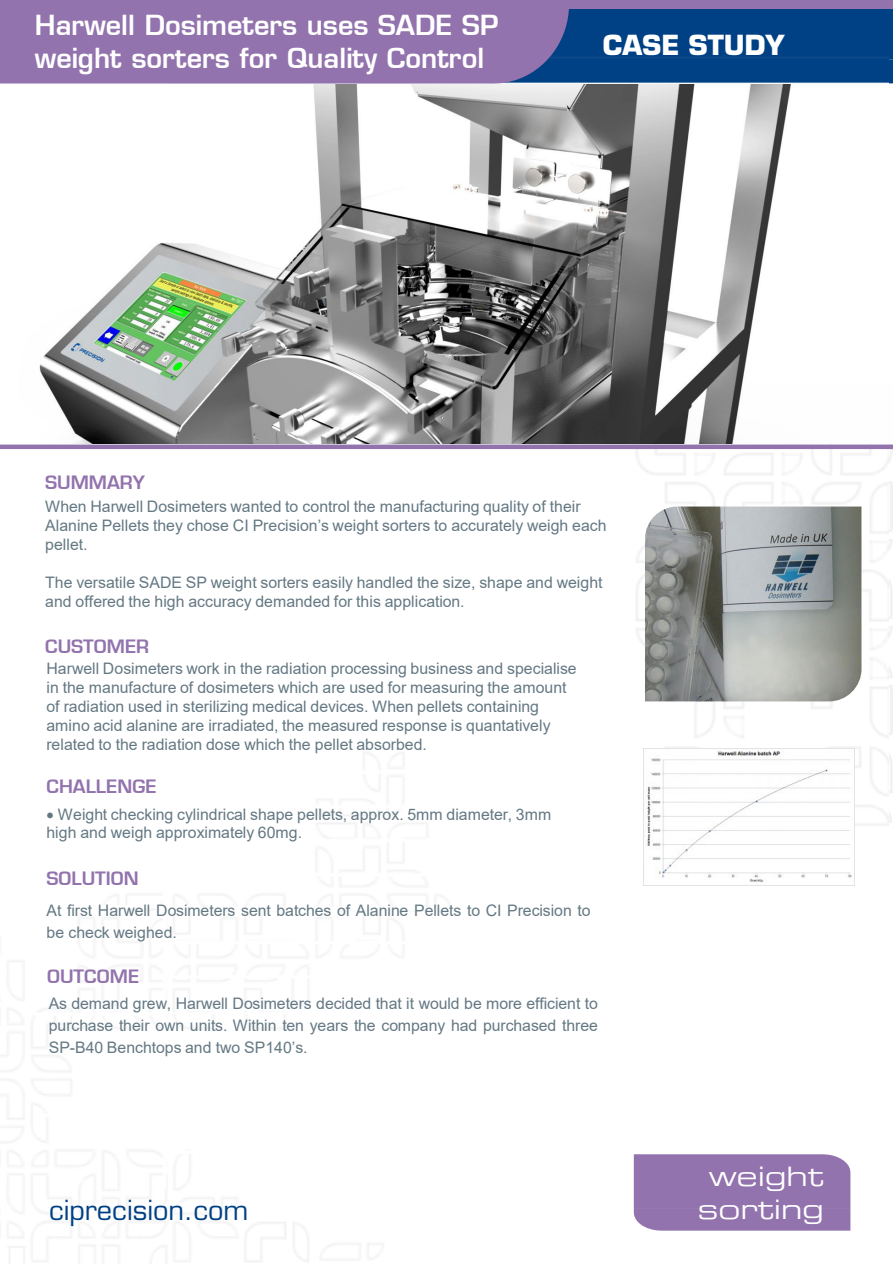
<style>
.page{position:relative;width:893px;height:1264px;background:#fff}
.page>*{position:absolute;margin:0;border:0;box-sizing:border-box;transform-origin:0 0}
.t1{font:600 27px/32.4px "Eurostile";color:#fff}
.t2{font:27px "Eurostile LT Std";color:#004084}
.t3{font:27px "Eurostile Extended";color:#fff}
.t4{font:700 27px "Eurostile LT Std";color:#fff}
.t5{font:600 18px "Eurostile";letter-spacing:.005em;color:#9273ad}
.t6{font:15.9px/18.9px "Arial";color:#647883}
</style>
<div class="page">
<svg style="left:888px;top:449px;width:4px;height:14px"></svg>
<img style="left:888px;top:539px;width:4px;height:11px">
<hr style="left:890px;top:483px;width:2px;height:46px;background:#f1f1f2">
<img style="left:888px;top:626px;width:4px;height:11px">
<svg style="left:888px;top:579px;width:4px;height:39px"></svg>
<img style="left:888px;top:667px;width:4px;height:10px">
<svg style="left:888px;top:685px;width:4px;height:50px"></svg>
<hr style="left:890px;top:687px;width:2px;height:45px;background:#f1f1f2">
<svg style="left:888px;top:754px;width:4px;height:39px"></svg>
<svg style="left:888px;top:812px;width:4px;height:10px"></svg>
<img style="left:0;top:83px;width:888px;height:1180px">
<div style="left:0;top:0;width:892px;height:9px;background:#9273ad"></div>
<img style="left:643px;top:487px;width:18px;height:14px">
<svg style="left:0;top:9px;width:892px;height:74px;background:#5b609d"></svg>
<hr style="left:176px;top:1007px;width:399px;height:3px;background:#fff">
<hr style="left:168px;top:1114px;width:404px;height:3px;background:#fff">
<hr style="left:171px;top:1043px;width:404px;height:3px;background:#fff">
<hr style="left:171px;top:1077px;width:404px;height:4px;background:#fff">
<hr style="left:40px;top:1113px;width:129px;height:3px;background:#fff">
<hr style="left:170px;top:1150px;width:404px;height:3px;background:#fff">
<div style="left:0;top:444px;width:892px;height:5px;background:#9273ad"></div>
<div style="left:633px;top:1153px;width:217px;height:77px;background:#9273ad"></div>
<img style="left:0;top:84px;width:888px;height:359px">
<img style="left:645px;top:506px;width:216px;height:195px">
<img style="left:643px;top:748px;width:211px;height:137px">
<p class="t1" style="left:35px;top:9px;width:465px">Harwell Dosimeters uses SADE SP weight sorters for Quality Control</p>
<p class="t4" style="left:602px;top:28px;width:183px">CASE STUDY</p>
<p class="t5" style="left:45px;top:471px;width:101px">SUMMARY</p>
<p class="t6" style="left:45px;top:497px;width:563px">When Harwell Dosimeters wanted to control the manufacturing quality of their<br>Alanine Pellets they chose CI Precision’s weight sorters to accurately weigh each pellet.</p>
<p class="t6" style="left:45px;top:573px;width:559px">The versatile SADE SP weight sorters easily handled the size, shape and weight and offered the high accuracy demanded for this application.</p>
<p class="t5" style="left:45px;top:634px;width:106px">CUSTOMER</p>
<p class="t6" style="left:46px;top:658px;width:531px">Harwell Dosimeters work in the radiation processing business and specialise in the manufacture of dosimeters which are used for measuring the amount of radiation used in sterilizing medical devices. When pellets containing amino acid alanine are irradiated, the measured response is quantatively related to the radiation dose which the pellet absorbed.</p>
<p class="t5" style="left:46px;top:774px;width:112px">CHALLENGE</p>
<p class="t6" style="left:46px;top:804px;width:506px">• Weight checking cylindrical shape pellets, approx. 5mm diameter, 3mm high and weigh approximately 60mg.</p>
<p class="t5" style="left:46px;top:866px;width:94px">SOLUTION</p>
<p class="t6" style="left:47px;top:899px;width:545px;line-height:21.6px">At first Harwell Dosimeters sent batches of Alanine Pellets to CI Precision to be check weighed.</p>
<p class="t5" style="left:47px;top:964px;width:93px">OUTCOME</p>
<p class="t6" style="left:49px;top:992px;width:550px;line-height:21.8px;text-align:justify">As demand grew, Harwell Dosimeters decided that it would be more efficient to purchase their own units. Within ten years the company had purchased three SP-B40 Benchtops and two SP140’s.</p>
<p class="t3" style="left:708px;top:1157px;width:117px">weight</p>
<p class="t2" style="left:49px;top:1193px;width:201px">ciprecision.com</p>
<p class="t3" style="left:697px;top:1190px;width:128px">sorting</p>
</div>
